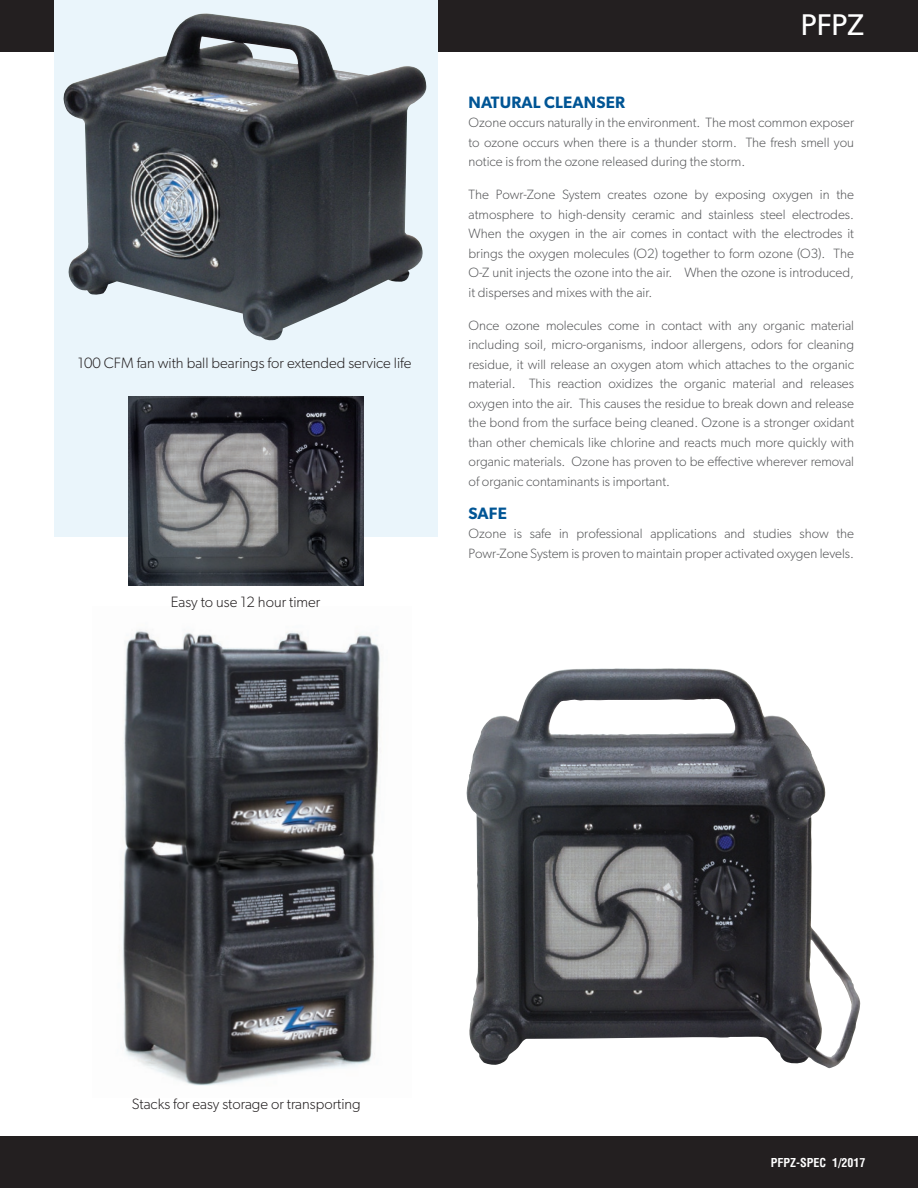
<style>
.page{position:relative;width:918px;height:1188px;background:#fff}
.page>*{position:absolute;margin:0;border:0;box-sizing:border-box;transform-origin:0 0}
.t1{font:30px "Gibson";color:#fff}
.t2{font:600 16.5px "Gibson";letter-spacing:.01em;color:#005595}
.t3{font:300 15px "Gibson";color:#231f20}
.t4{font:300 13.5px/19.5px "Gibson";color:#57585a;text-align:justify}
.t5{font:700 condensed 12px "Helvetica";color:#fff}
</style>
<div class="page">
<div style="left:0;top:0;width:918px;height:52px;background:#231f20"></div>
<div style="left:0;top:1136px;width:918px;height:52px;background:#231f20"></div>
<img style="left:122px;top:630px;width:259px;height:456px">
<div style="left:54px;top:0;width:383px;height:537px;background:#eaf5fb"></div>
<img style="left:63px;top:13px;width:364px;height:328px">
<img style="left:129px;top:396px;width:235px;height:189px">
<img style="left:466px;top:668px;width:395px;height:401px">
<p class="t3" style="left:78px;top:354px;width:335px">100 CFM fan with ball bearings for extended service life</p>
<p class="t3" style="left:171px;top:593px;width:151px">Easy to use 12 hour timer</p>
<h1 class="t1" style="left:801px;top:7px;width:65px">PFPZ</h1>
<p class="t2" style="left:469px;top:92px;width:158px">NATURAL CLEANSER</p>
<p class="t4" style="left:469px;top:113px;width:387px">Ozone occurs naturally in the environment. The most common exposer to ozone occurs when there is a thunder storm. The fresh smell you notice is from the ozone released during the storm.</p>
<p class="t4" style="left:469px;top:185px;width:387px">The Powr-Zone System creates ozone by exposing oxygen in the atmosphere to high-density ceramic and stainless steel electrodes.<br>When the oxygen in the air comes in contact with the electrodes it brings the oxygen molecules (O2) together to form ozone (O3). The O-Z unit injects the ozone into the air. When the ozone is introduced, it disperses and mixes with the air.</p>
<p class="t4" style="left:469px;top:315px;width:387px">Once ozone molecules come in contact with any organic material including soil, micro-organisms, indoor allergens, odors for cleaning residue, it will release an oxygen atom which attaches to the organic material. This reaction oxidizes the organic material and releases oxygen into the air. This causes the residue to break down and release the bond from the surface being cleaned. Ozone is a stronger oxidant than other chemicals like chlorine and reacts much more quickly with organic materials. Ozone has proven to be effective wherever removal of organic contaminants is important.</p>
<p class="t2" style="left:469px;top:503px;width:40px">SAFE</p>
<p class="t4" style="left:469px;top:524px;width:387px">Ozone is safe in professional applications and studies show the<br>Powr-Zone System is proven to maintain proper activated oxygen levels.</p>
<p class="t3" style="left:132px;top:1095px;width:231px">Stacks for easy storage or transporting</p>
<p class="t5" style="left:771px;top:1155px;width:96px">PFPZ-SPEC 1/2017</p>
</div>
